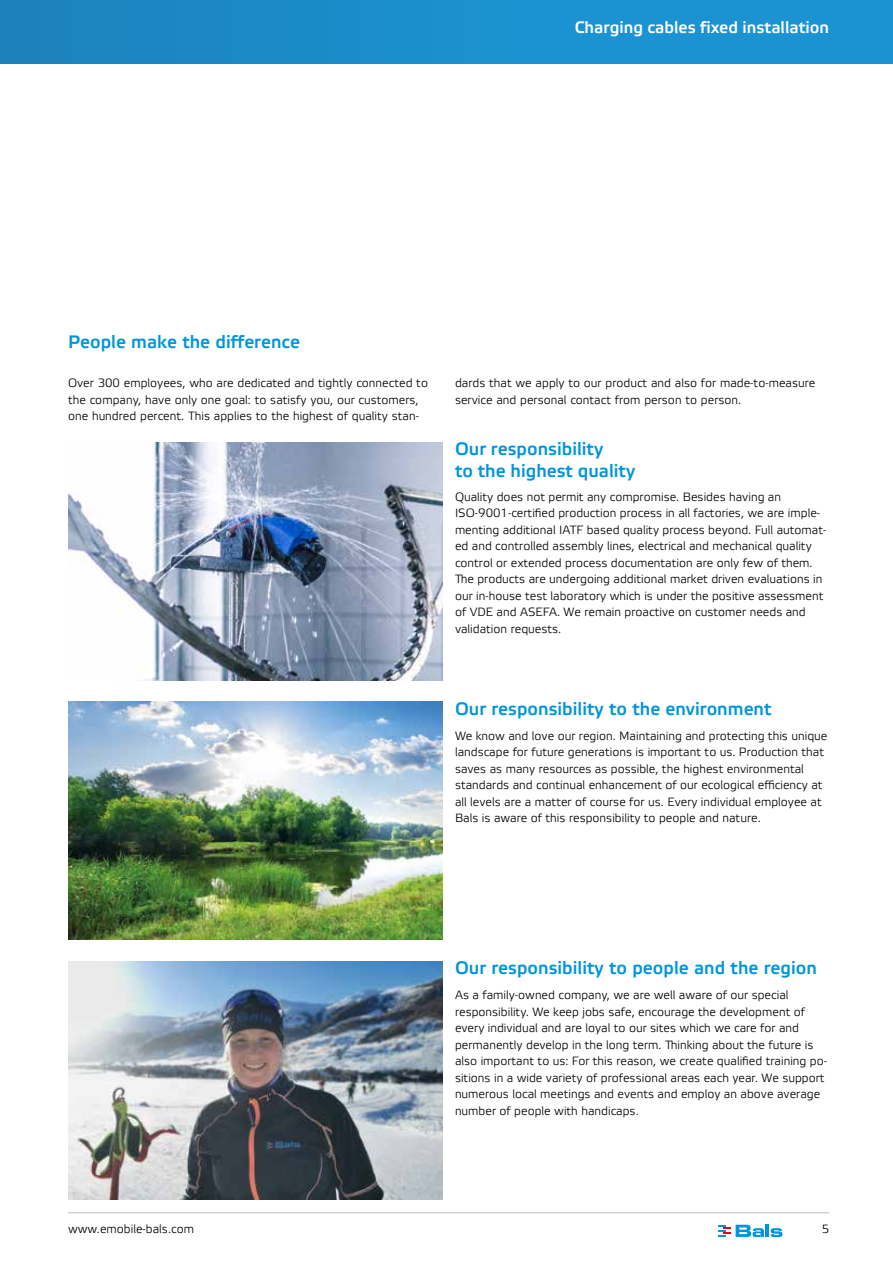
<style>
.page{position:relative;width:893px;height:1263px;background:#fff}
.page>*{position:absolute;margin:0;border:0;box-sizing:border-box;transform-origin:0 0}
.t1{font:500 18px/21.6px "Etelka";color:#0095db}
.t2{font:500 16.5px "Etelka";color:#fff}
.t3{font:300 12px/16.5px "Etelka";color:#000}
</style>
<div class="page">
<div style="left:0;top:0;width:893px;height:64px;background:linear-gradient(to right,#1b84be,#1b97d7)"></div>
<svg style="left:719px;top:1225px;width:63px;height:12px"></svg>
<hr style="left:68px;top:1212px;width:761px;height:1px;background:#d2d2d2">
<img style="left:68px;top:702px;width:374px;height:238px">
<img style="left:68px;top:961px;width:374px;height:238px">
<img style="left:68px;top:442px;width:374px;height:238px">
<h2 class="t2" style="left:575px;top:17px;width:256px">Charging cables fixed installation</h2>
<h1 class="t1" style="left:68px;top:332px;width:233px">People make the difference</h1>
<p class="t3" style="left:68px;top:375px;width:361px">Over 300 employees, who are dedicated and tightly connected to the company, have only one goal: to satisfy you, our customers, one hundred percent. This applies to the highest of quality stan-</p>
<p class="t3" style="left:455px;top:375px;width:362px">dards that we apply to our product and also for made-to-measure service and personal contact from person to person.</p>
<h1 class="t1" style="left:455px;top:438px;width:182px">Our responsibility<br>to the highest quality</h1>
<p class="t3" style="left:455px;top:488px;width:373px">Quality does not permit any compromise. Besides having an ISO-9001-certified production process in all factories, we are imple&shy;menting additional IATF based quality process beyond. Full automat&shy;ed and controlled assembly lines, electrical and mechanical quality control or extended process documentation are only few of them.<br>The products are undergoing additional market driven evaluations in our in-house test laboratory which is under the positive assessment of VDE and ASEFA. We remain proactive on customer needs and validation requests.</p>
<h1 class="t1" style="left:455px;top:698px;width:318px">Our responsibility to the environment</h1>
<p class="t3" style="left:455px;top:727px;width:374px">We know and love our region. Maintaining and protecting this unique landscape for future generations is important to us. Production that saves as many resources as possible, the highest environmental standards and continual enhancement of our ecological efficiency at all levels are a matter of course for us. Every individual employee at Bals is aware of this responsibility to people and nature.</p>
<h1 class="t1" style="left:455px;top:957px;width:363px">Our responsibility to people and the region</h1>
<p class="t3" style="left:455px;top:987px;width:374px">As a family-owned company, we are well aware of our special responsibility. We keep jobs safe, encourage the development of every individual and are loyal to our sites which we care for and permanently develop in the long term. Thinking about the future is also important to us: For this reason, we create qualified training po&shy;sitions in a wide variety of professional areas each year. We support numerous local meetings and events and employ an above average number of people with handicaps.</p>
<p class="t3" style="left:68px;top:1221px;width:127px">www.emobile-bals.com</p>
<p class="t3" style="left:822px;top:1221px;width:9px">5</p>
</div>
